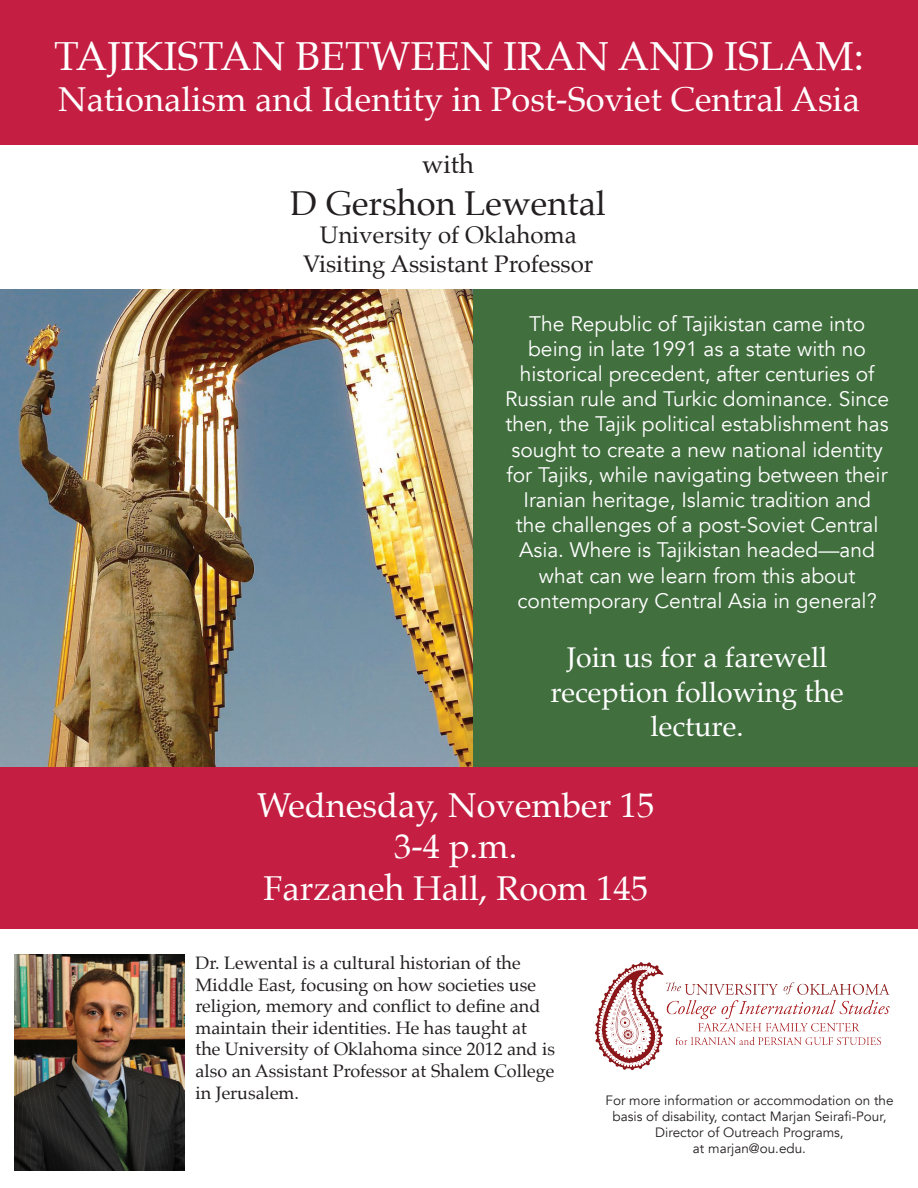
<style>
.page{position:relative;width:918px;height:1188px;background:#fff}
.page>*{position:absolute;margin:0;border:0;box-sizing:border-box;transform-origin:0 0}
.t1{font:40.5px "Palatino";color:#fff}
.t2{font:34.5px/41.4px "Palatino";color:#fff;text-align:center}
.t3{font:34.5px "Palatino";color:#231f20}
.t4{font:28.5px/34.2px "Palatino";color:#fff;text-align:center}
.t5{font:25.5px "Palatino";color:#231f20}
.t6{font:24px/28.8px "Palatino";color:#231f20;text-align:center}
.t7{font:21px/25.2px "Avenir";color:#fff;text-align:center}
.t8{font:18px/21.6px "Palatino";color:#231f20}
.t9{font:13.5px/16.2px "Avenir";color:#231f20;text-align:center}
</style>
<div class="page">
<div style="left:0;top:289px;width:918px;height:478px;background:#416f3e"></div>
<div style="left:0;top:0;width:918px;height:145px;background:#c41f42"></div>
<img style="left:0;top:289px;width:472px;height:478px">
<div style="left:0;top:767px;width:918px;height:162px;background:#c41f42"></div>
<img style="left:14px;top:954px;width:170px;height:216px">
<img style="left:595px;top:962px;width:295px;height:109px">
<h1 class="t1" style="left:54px;top:23px;width:812px">TAJIKISTAN BETWEEN IRAN AND ISLAM:</h1>
<h2 class="t2" style="left:58px;top:79px;width:803px">Nationalism and Identity in Post-Soviet Central Asia</h2>
<p class="t5" style="left:422px;top:143px;width:53px">with</p>
<h2 class="t3" style="left:290px;top:174px;width:317px">D Gershon Lewental</h2>
<p class="t6" style="left:303px;top:221px;width:292px">University of Oklahoma<br>Visiting Assistant Professor</p>
<p class="t7" style="left:505px;top:311px;width:385px">The Republic of Tajikistan came into being in late 1991 as a state with no historical precedent, after centuries of Russian rule and Turkic dominance. Since then, the Tajik political establishment has sought to create a new national identity for Tajiks, while navigating between their Iranian heritage, Islamic tradition and<br>the challenges of a post-Soviet Central Asia. Where is Tajikistan headed—and what can we learn from this about contemporary Central Asia in general?</p>
<h3 class="t4" style="left:550px;top:640px;width:295px">Join us for a farewell reception following the lecture.</h3>
<h2 class="t2" style="left:257px;top:784px;width:399px">Wednesday, November 15<br>3-4 p.m.<br>Farzaneh Hall, Room 145</h2>
<p class="t8" style="left:195px;top:952px;width:361px">Dr. Lewental is a cultural historian of the Middle East, focusing on how societies use religion, memory and conflict to define and maintain their identities. He has taught at the University of Oklahoma since 2012 and is also an Assistant Professor at Shalem College in Jerusalem.</p>
<p class="t9" style="left:606px;top:1092px;width:289px">For more information or accommodation on the basis of disability, contact Marjan Seirafi-Pour, Director of Outreach Programs,<br>at marjan@ou.edu.</p>
</div>
